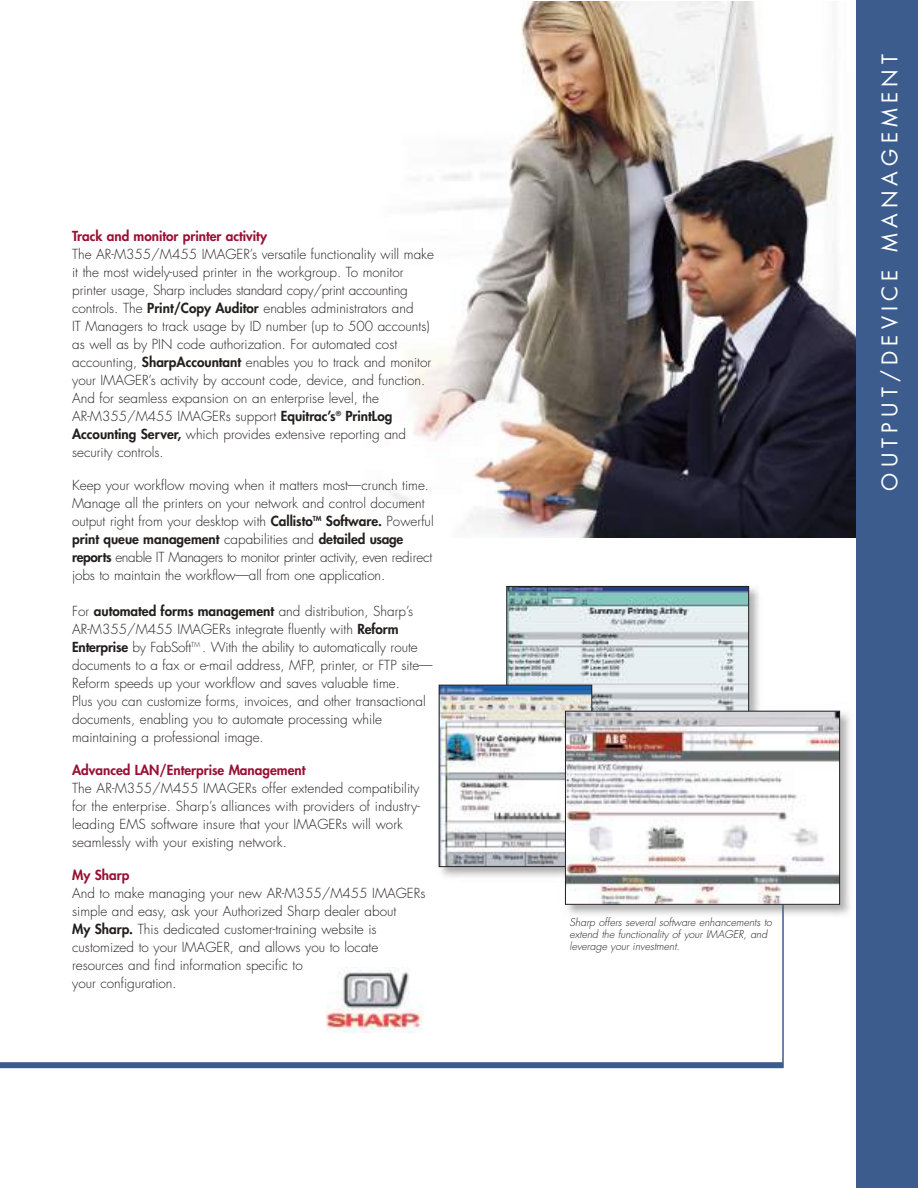
<style>
.page{position:relative;width:918px;height:1188px;background:#fff}
.page>*{position:absolute;margin:0;border:0;box-sizing:border-box;transform-origin:0 0}
.t1{font:21px "Futura";letter-spacing:.245em;color:#fff}
.t2{font:italic 300 13.5px/18px "Futura";color:#241f1f}
.t3{font:800 13.5px "Futura";color:#981033}
.t4{font:italic 300 10.5px/12px "Futura";color:#241f1f}
.s1{font-weight:800;font-style:normal}
</style>
<div class="page">
<img style="left:385px;top:2px;width:472px;height:536px">
<img style="left:438px;top:585px;width:412px;height:330px">
<div style="left:0;top:1062px;width:783px;height:6px;background:#3b5c8c"></div>
<img style="left:508px;top:588px;width:239px;height:123px">
<div style="left:857px;top:0;width:61px;height:1188px;background:#3b5c8c"></div>
<img style="left:326px;top:967px;width:97px;height:66px">
<hr style="left:782px;top:818px;width:2px;height:250px;background:#3b5c8c">
<img style="left:441px;top:687px;width:149px;height:178px">
<div style="left:439px;top:685px;width:153px;height:182px;border:1px solid #241f1f"></div>
<img style="left:567px;top:713px;width:271px;height:190px">
<div style="left:565px;top:711px;width:275px;height:194px;border:1px solid #241f1f"></div>
<p class="t3" style="left:72px;top:229px;width:196px">Track and monitor printer activity</p>
<p class="t2" style="left:72px;top:246px;width:366px">The AR-M355/M455 IMAGER ’s versatile functionality will make it the most widely-used printer in the workgroup . To monitor printer usage, Sharp includes standard copy/print accounting controls. The <span class="s1">Print/Copy Auditor</span> enables administrators and<br>IT Managers to track usage by ID number (up to 500 accounts) as well as by PIN code authorization. For automated cost accounting, <span class="s1">SharpAccountant</span> enables you to track and monitor your IMAGER ’s activity by account code, device, and function.<br>And for seamless expansion on an enterprise level , the AR-M355/M455 IMAGERs support <span class="s1">Equitrac’s</span><sup>®</sup> <span class="s1">PrintLog Accounting Server,</span> which provides extensive reporting and security controls.</p>
<p class="t2" style="left:72px;top:477px;width:363px">Keep your workflow moving when it matters most—crunch time.<br>Manage all the printers on your network and control document output right from your desktop with <span class="s1">Callisto</span><sup>TM</sup> <span class="s1">Software.</span> Powerful <span class="s1">print queue management</span> capabilities and <span class="s1">detailed usage<br>r e p o r t s</span> enable IT Managers to monitor printer activity, even redirect jobs to maintain the workflow—all from one application.</p>
<p class="t2" style="left:72px;top:603px;width:364px">For <span class="s1">automated forms management</span> and distribution, Sharp’s AR-M355/M455 IMAGERs integrate fluently with <span class="s1">Reform Enterprise</span> by FabSoft<sup>TM</sup> . With the ability to automatically route documents to a fax or e-mail address, MFP, printer, or FTP site— Reform speeds up your workflow and saves valuable time.<br>Plus you can customize forms, invoices, and other transactional documents, enabling you to automate processing while maintaining a professional image.</p>
<p class="t3" style="left:72px;top:763px;width:235px">Advanced LAN/Enterprise Management</p>
<p class="t2" style="left:72px;top:780px;width:352px">The AR -M355/M455 IMAGERs offer extended compatibility for the enterprise. Sharp’s alliances with providers of industry&shy;leading EMS software insure that your IMAGERs will work seamlessly with your existing network.</p>
<p class="t3" style="left:72px;top:868px;width:59px">My Sharp</p>
<p class="t2" style="left:72px;top:885px;width:357px">And to make managing your new AR-M355/M455 IMAGERs simple and easy, ask your Authorized Sharp dealer about<br><span class="s1">My S h a r p .</span> This dedicated customer-training website is customized to your IMAGER , and allows you to locate resources and find information specific to<br>your configuration.</p>
<h1 class="t1" style="left:880px;top:491px;width:438px;rotate:-90deg">OUTPUT/DEVICE MANAGEMENT</h1>
<p class="t4" style="left:570px;top:917px;width:204px">Sharp offers several software enhancements to extend the functionality of your IMAGER, and leverage your investment.</p>
</div>
